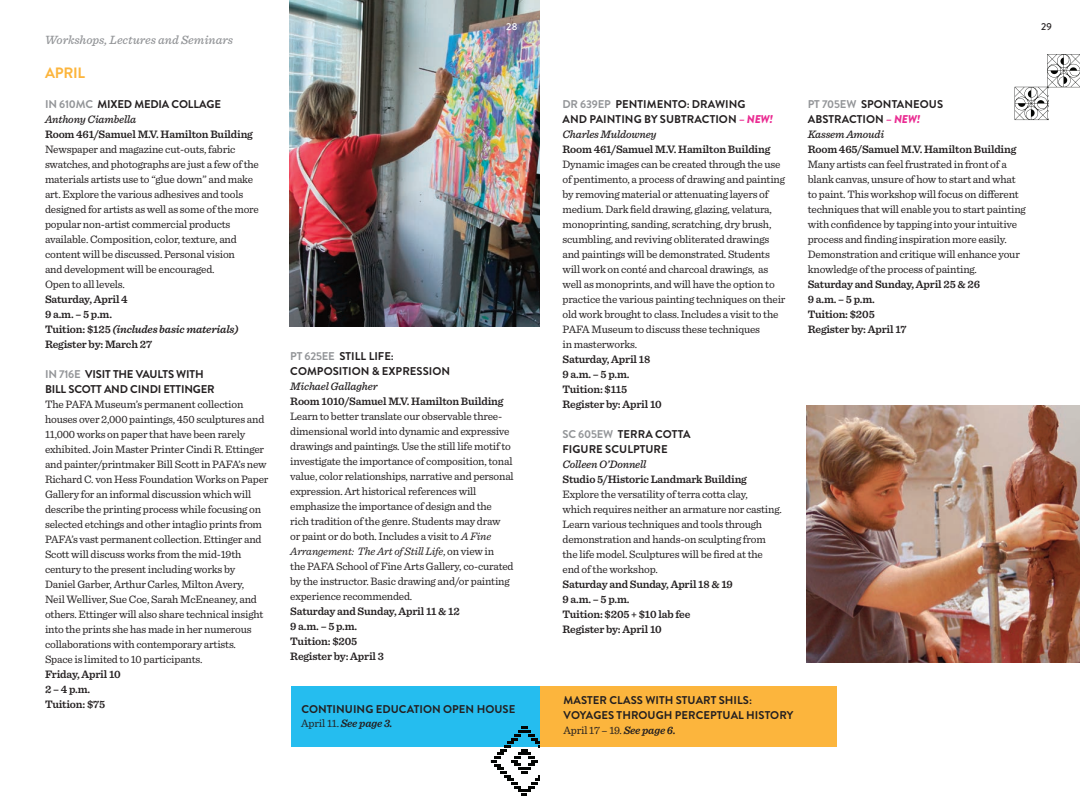
<style>
.page{position:relative;width:1080px;height:810px;background:#fff}
.page>*{position:absolute;margin:0;border:0;box-sizing:border-box;transform-origin:0 0}
.t1{font:700 15px "Brandon Grotesque";letter-spacing:-.015em;color:#fcb53d}
.t2{font:italic 500 12.5px "Sentinel";color:#939598}
.t3{font:11.25px/15px "Sentinel";letter-spacing:-.015em;color:#231f20}
.t4{font:600 11.25px/15px "Sentinel";letter-spacing:-.015em;color:#231f20}
.t5{font:700 11.25px/15px "Brandon Grotesque";letter-spacing:.005em;color:#231f20}
.t6{font:italic 500 11.25px "Sentinel";letter-spacing:-.015em;color:#231f20}
.t7{font:700 11.25px/15px "Brandon Grotesque";letter-spacing:-.015em;color:#231f20}
.t8{font:italic 600 11.25px "Sentinel";letter-spacing:-.015em;color:#231f20}
.t9{font:500 10px "Brandon Grotesque";color:#fff}
.t10{font:500 10px "Brandon Grotesque";color:#231f20}
.s1{color:#939598}
.s2{font-style:italic}
.s3{font-weight:400;font-style:normal}
.s4{font-weight:900;font-style:italic;color:#ea2c92}
.s5{font-weight:600;font-style:italic}
</style>
<div class="page">
<img style="left:290px;top:0;width:250px;height:326px">
<div style="left:540px;top:686px;width:297px;height:61px;background:#fcb53d"></div>
<div style="left:291px;top:686px;width:249px;height:61px;background:#25bdef"></div>
<svg style="left:491px;top:726px;width:49px;height:70px"></svg>
<img style="left:807px;top:405px;width:273px;height:258px">
<svg style="left:1015px;top:54px;width:65px;height:66px"></svg>
<p class="t2" style="left:45px;top:36px;width:190px">Workshops, Lectures and Seminars</p>
<h1 class="t1" style="left:45px;top:68px;width:42px">APRIL</h1>
<p class="t7" style="left:45px;top:98px;width:177px"><span class="s1">IN 610MC</span> MIXED MEDIA COLLAGE</p>
<p class="t6" style="left:45px;top:116px;width:93px">Anthony Ciambella</p>
<p class="t4" style="left:45px;top:128px;width:209px">Room 461/Samuel M.V. Hamilton Building</p>
<p class="t3" style="left:45px;top:142px;width:215px">Newspaper and magazine cut-outs, fabric swatches, and photographs are just a few of the materials artists use to “glue down” and make art. Explore the various adhesives and tools designed for artists as well as some of the more popular non-artist commercial products available. Composition, color, texture, and content will be discussed. Personal vision<br>and development will be encouraged.<br>Open to all levels.</p>
<p class="t4" style="left:45px;top:292px;width:195px">Saturday, April 4<br>9 a.m. – 5 p.m.<br>Tuition: $125 <span class="s2">(includes basic materials)<br></span>Register by: March 27</p>
<p class="t7" style="left:45px;top:368px;width:171px"><span class="s1">IN 716E</span> VISIT THE VAULTS WITH<br>BILL SCOTT AND CINDI ETTINGER</p>
<p class="t3" style="left:45px;top:397px;width:225px">The PAFA Museum’s permanent collection houses over 2,000 paintings, 450 sculptures and 11,000 works on paper that have been rarely exhibited. Join Master Printer Cindi R. Ettinger and painter/printmaker Bill Scott in PAFA’s new Richard C. von Hess Foundation Works on Paper Gallery for an informal discussion which will describe the printing process while focusing on selected etchings and other intaglio prints from PAFA’s vast permanent collection. Ettinger and Scott will discuss works from the mid-19th century to the present including works by Daniel Garber, Arthur Carles, Milton Avery,<br>Neil Welliver, Sue Coe, Sarah McEneaney, and others. Ettinger will also share technical insight into the prints she has made in her numerous collaborations with contemporary artists.<br>Space is limited to 10 participants.</p>
<p class="t4" style="left:45px;top:667px;width:77px">Friday, April 10<br>2 – 4 p.m.<br>Tuition: $75</p>
<p class="t9" style="left:506px;top:22px;width:13px">28</p>
<p class="t10" style="left:1041px;top:22px;width:12px">29</p>
<p class="t5" style="left:290px;top:350px;width:161px"><span class="s1">PT 625EE</span> STILL LIFE:<br>COMPOSITION &amp; EXPRESSION</p>
<p class="t6" style="left:290px;top:383px;width:89px">Michael Gallagher</p>
<p class="t4" style="left:290px;top:395px;width:215px">Room 1010/Samuel M.V. Hamilton Building</p>
<p class="t3" style="left:290px;top:410px;width:225px">Learn to better translate our observable three&shy;dimensional world into dynamic and expressive drawings and paintings. Use the still life motif to investigate the importance of composition, tonal value, color relationships, narrative and personal expression. Art historical references will emphasize the importance of design and the<br>rich tradition of the genre. Students may draw<br>or paint or do both. Includes a visit to <span class="s2">A Fine Arrangement: The Art of Still Life</span>, on view in<br>the PAFA School of Fine Arts Gallery, co-curated by the instructor. Basic drawing and/or painting experience recommended.</p>
<p class="t4" style="left:290px;top:605px;width:171px">Saturday and Sunday, April 11 &amp; 12<br>9 a.m. – 5 p.m.<br>Tuition: $205<br>Register by: April 3</p>
<p class="t5" style="left:301px;top:703px;width:216px">CONTINUING EDUCATION OPEN HOUSE</p>
<p class="t8" style="left:301px;top:720px;width:93px"><span class="s3">April 11.</span> See page 3.</p>
<p class="t5" style="left:562px;top:98px;width:212px"><span class="s1">DR 639EP</span> PENTIMENTO: DRAWING<br>AND PAINTING BY SUBTRACTION <span class="s4">– NEW!</span></p>
<p class="t6" style="left:562px;top:131px;width:96px">Charles Muldowney</p>
<p class="t4" style="left:562px;top:143px;width:209px">Room 461/Samuel M.V. Hamilton Building</p>
<p class="t3" style="left:562px;top:157px;width:224px">Dynamic images can be created through the use of pentimento, a process of drawing and painting by removing material or attenuating layers of medium. Dark field drawing, glazing, velatura, monoprinting, sanding, scratching, dry brush, scumbling, and reviving obliterated drawings and paintings will be demonstrated. Students will work on conté and charcoal drawings, as well as monoprints, and will have the option to practice the various painting techniques on their old work brought to class. Includes a visit to the PAFA Museum to discuss these techniques<br>in masterworks.</p>
<p class="t4" style="left:562px;top:352px;width:101px">Saturday, April 18<br>9 a.m. – 5 p.m.<br>Tuition: $115<br>Register by: April 10</p>
<p class="t5" style="left:562px;top:428px;width:129px"><span class="s1">SC 605EW</span> TERRA COTTA<br>FIGURE SCULPTURE</p>
<p class="t6" style="left:562px;top:461px;width:86px">Colleen O’Donnell</p>
<p class="t4" style="left:562px;top:472px;width:186px">Studio 5/Historic Landmark Building</p>
<p class="t3" style="left:562px;top:487px;width:221px">Explore the versatility of terra cotta clay,<br>which requires neither an armature nor casting.<br>Learn various techniques and tools through demonstration and hands-on sculpting from the life model. Sculptures will be fired at the end of the workshop.</p>
<p class="t4" style="left:562px;top:577px;width:172px">Saturday and Sunday, April 18 &amp; 19<br>9 a.m. – 5 p.m.<br>Tuition: $205 + $10 lab fee<br>Register by: April 10</p>
<p class="t5" style="left:808px;top:98px;width:137px"><span class="s1">PT 705EW</span> SPONTANEOUS<br>ABSTRACTION <span class="s4">– NEW!</span></p>
<p class="t6" style="left:808px;top:131px;width:78px">Kassem Amoudi</p>
<p class="t4" style="left:808px;top:142px;width:210px">Room 465/Samuel M.V. Hamilton Building</p>
<p class="t3" style="left:808px;top:157px;width:220px">Many artists can feel frustrated in front of a blank canvas, unsure of how to start and what to paint. This workshop will focus on different techniques that will enable you to start painting with confidence by tapping into your intuitive process and finding inspiration more easily.<br>Demonstration and critique will enhance your knowledge of the process of painting.</p>
<p class="t4" style="left:808px;top:277px;width:174px">Saturday and Sunday, April 25 &amp; 26<br>9 a.m. – 5 p.m.<br>Tuition: $205<br>Register by: April 17</p>
<p class="t5" style="left:564px;top:694px;width:231px">MASTER CLASS WITH STUART SHILS:<br>VOYAGES THROUGH PERCEPTUAL HISTORY</p>
<p class="t3" style="left:564px;top:723px;width:114px">April 17 – 19. <span class="s5">See page 6.</span></p>
</div>
